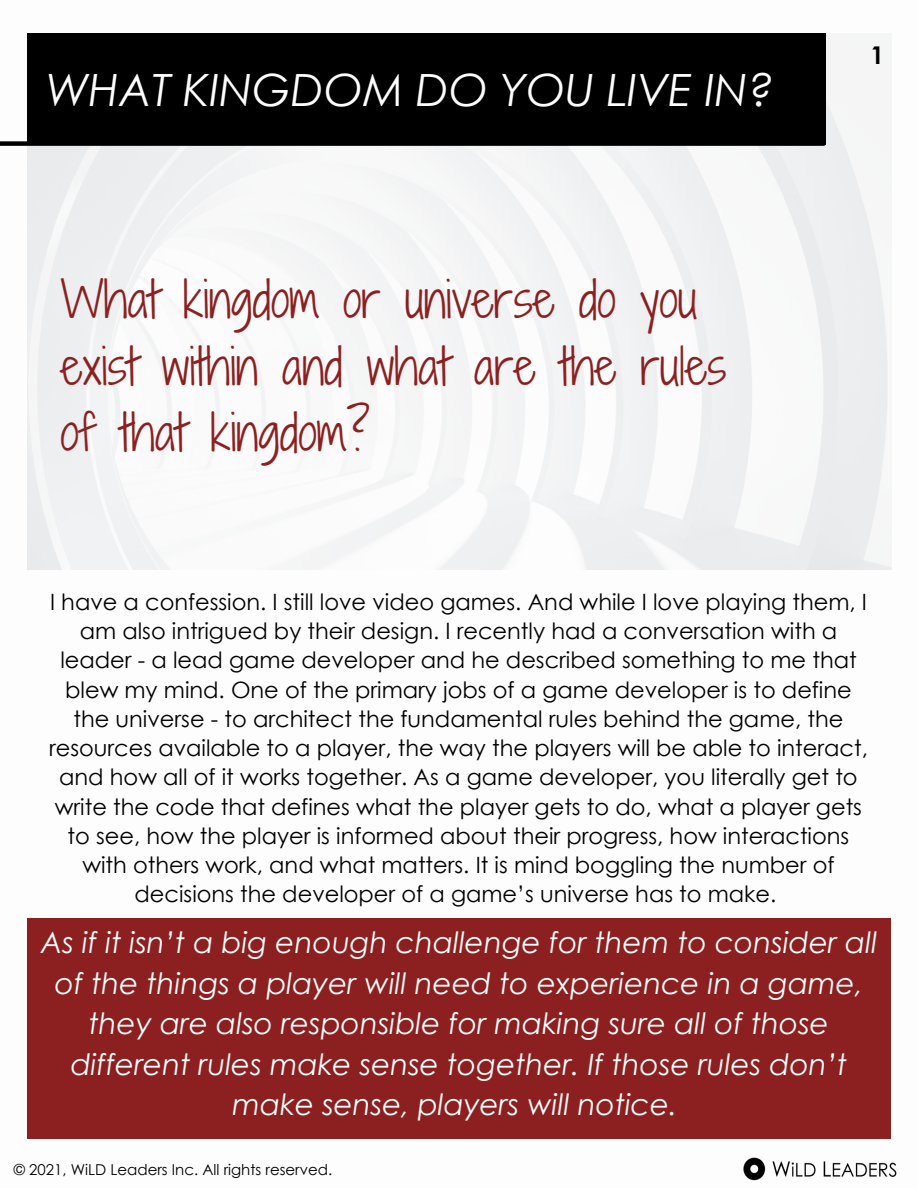
<style>
.page{position:relative;width:918px;height:1188px;background:#fff}
.page>*{position:absolute;margin:0;border:0;box-sizing:border-box;transform-origin:0 0}
.t1{font:48px/66.6px "Shadows Into Light Two";color:#8c2020}
.t2{font:italic 44.55px "Century Gothic";color:#fdfdfd}
.t3{font:italic 29.55px/40.5px "Century Gothic";color:#fdfdfd;text-align:center}
.t4{font:700 24.45px "Century Gothic";color:#000}
.t5{font:22.5px/29.2px "Century Gothic";color:#000;text-align:center}
.t6{font:15px "Century Gothic";color:#000}
</style>
<div class="page">
<img style="left:27px;top:34px;width:864px;height:535px">
<div style="left:27px;top:34px;width:799px;height:111px;background:#000"></div>
<div style="left:0;top:141px;width:824px;height:5px;background:#000"></div>
<div style="left:27px;top:918px;width:864px;height:221px;background:#8c2020"></div>
<img style="left:743px;top:1157px;width:154px;height:24px">
<h2 class="t2" style="left:46px;top:61px;width:729px">WHAT KINGDOM DO YOU LIVE IN?</h2>
<h1 class="t1" style="left:60px;top:266px;width:668px">What kingdom or universe do you exist within and what are the rules of that kingdom?</h1>
<p class="t4" style="left:871px;top:40px;width:15px">1</p>
<p class="t5" style="left:49px;top:586px;width:820px">I have a confession. I still love video games. And while I love playing them, I am also intrigued by their design. I recently had a conversation with a leader - a lead game developer and he described something to me that blew my mind. One of the primary jobs of a game developer is to define the universe - to architect the fundamental rules behind the game, the resources available to a player, the way the players will be able to interact, and how all of it works together. As a game developer, you literally get to write the code that defines what the player gets to do, what a player gets to see, how the player is informed about their progress, how interactions with others work, and what matters. It is mind boggling the number of decisions the developer of a game’s universe has to make.</p>
<p class="t3" style="left:41px;top:921px;width:838px">As if it isn’t a big enough challenge for them to consider all of the things a player will need to experience in a game, they are also responsible for making sure all of those different rules make sense together. If those rules don’t make sense, players will notice.</p>
<p class="t6" style="left:14px;top:1160px;width:320px">© 2021, WiLD Leaders Inc. All rights reserved.</p>
</div>
